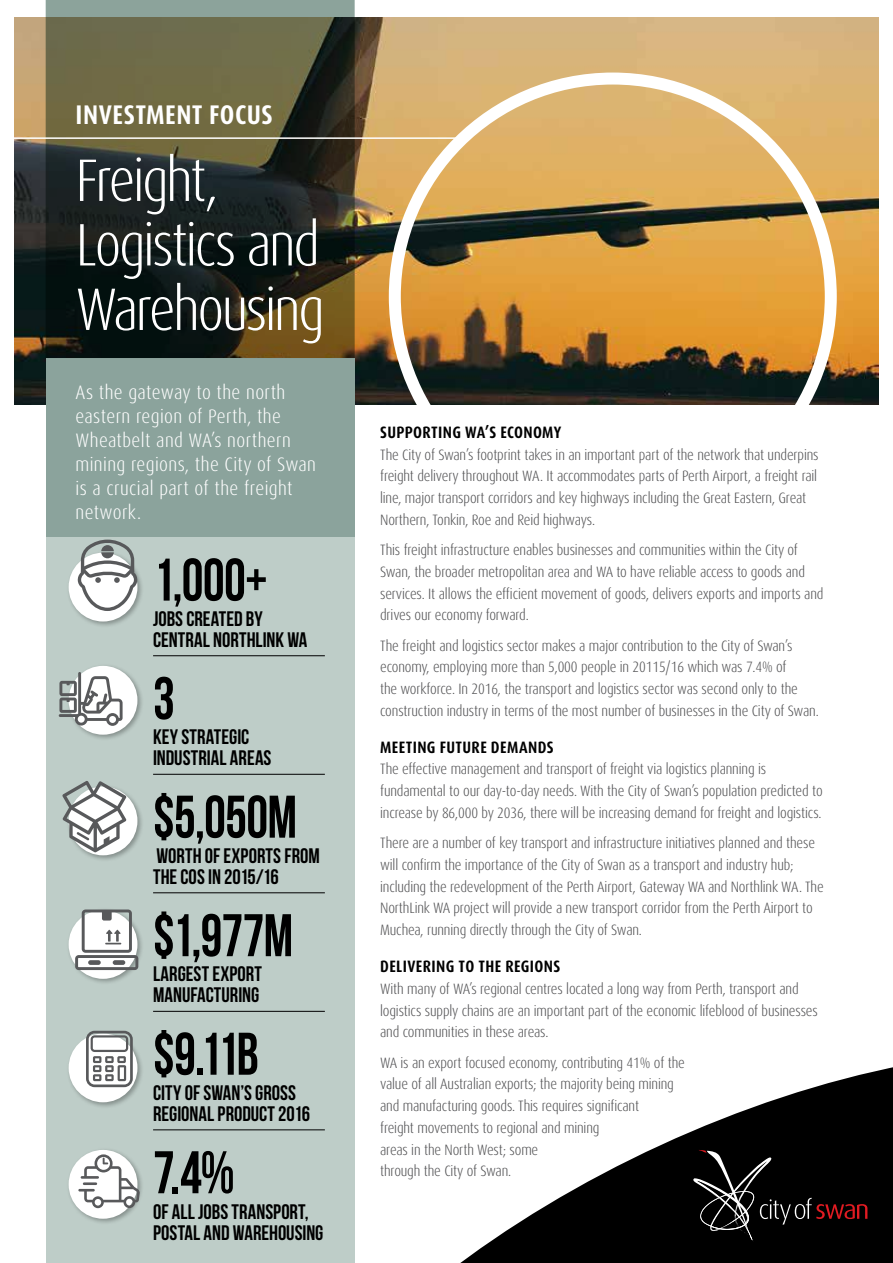
<style>
.page{position:relative;width:893px;height:1263px;background:#fff}
.page>*{position:absolute;margin:0;border:0;box-sizing:border-box;transform-origin:0 0}
.t1{font:60px "Bebas Neue";letter-spacing:-.01em;color:#000;scale:.91 1}
.t2{font:300 condensed 60px/64.5px "Dax OT";letter-spacing:-.04em;color:#fff}
.t3{font:700 condensed 27px "Dax OT";letter-spacing:.015em;color:#fff}
.t4{font:21px/21px "Bebas Neue";color:#000}
.t5{font:300 condensed 19.5px/24px "Dax OT";letter-spacing:.02em;color:#fff}
.t6{font:700 condensed 16.5px "Dax OT";letter-spacing:.02em;color:#000}
.t7{font:300 condensed 15px/21.8px "Dax OT";letter-spacing:-.01em;color:#4d4d4f}
</style>
<div class="page">
<img style="left:15px;top:17px;width:863px;height:388px">
<svg style="left:460px;top:1067px;width:433px;height:196px"></svg>
<svg style="left:693px;top:1150px;width:174px;height:91px;background:#161313"></svg>
<div style="left:46px;top:537px;width:309px;height:726px;background:#becdc8"></div>
<hr style="left:153px;top:655px;width:172px;height:1px;background:#000">
<hr style="left:153px;top:774px;width:172px;height:1px;background:#000">
<hr style="left:153px;top:892px;width:172px;height:1px;background:#000">
<hr style="left:153px;top:1011px;width:172px;height:1px;background:#000">
<hr style="left:153px;top:1129px;width:172px;height:1px;background:#000">
<div style="left:66px;top:550px;width:78px;height:78px;background:#000;opacity:.3"></div>
<div style="left:69px;top:553px;width:68px;height:68px;background:#fff;border-radius:50%"></div>
<div style="left:66px;top:663px;width:78px;height:79px;background:#000;opacity:.3"></div>
<div style="left:69px;top:666px;width:68px;height:69px;background:#fff;border-radius:50%"></div>
<div style="left:66px;top:784px;width:78px;height:78px;background:#000;opacity:.3"></div>
<div style="left:69px;top:786px;width:68px;height:69px;background:#fff;border-radius:50%"></div>
<div style="left:66px;top:907px;width:78px;height:79px;background:#000;opacity:.3"></div>
<div style="left:69px;top:910px;width:68px;height:69px;background:#fff;border-radius:50%"></div>
<div style="left:66px;top:1031px;width:78px;height:78px;background:#000;opacity:.3"></div>
<div style="left:69px;top:1033px;width:68px;height:69px;background:#fff;border-radius:50%"></div>
<div style="left:66px;top:1147px;width:78px;height:78px;background:#000;opacity:.3"></div>
<div style="left:69px;top:1150px;width:68px;height:69px;background:#fff;border-radius:50%"></div>
<div style="left:46px;top:358px;width:309px;height:179px;background:#8ba39c"></div>
<div style="left:389px;top:73px;width:448px;height:447px;border:12px solid #fff;border-radius:50%"></div>
<svg style="left:46px;top:0;width:309px;height:358px;background:#3e402e"></svg>
<hr style="left:0;top:137px;width:466px;height:2px;background:#fff">
<svg style="left:78px;top:1154px;width:62px;height:54px"></svg>
<svg style="left:62px;top:781px;width:64px;height:71px"></svg>
<svg style="left:59px;top:672px;width:64px;height:54px"></svg>
<svg style="left:75px;top:909px;width:63px;height:61px"></svg>
<div style="left:88px;top:960px;width:13px;height:5px;background:#58595b;border-radius:2px"></div>
<div style="left:113px;top:960px;width:12px;height:5px;background:#58595b;border-radius:2px"></div>
<svg style="left:86px;top:1031px;width:47px;height:56px"></svg>
<svg style="left:78px;top:540px;width:59px;height:71px"></svg>
<h2 class="t3" style="left:76px;top:97px;width:199px">INVESTMENT FOCUS</h2>
<h1 class="t2" style="left:75px;top:148px;width:251px">Freight,<br>Logistics and<br>Warehousing</h1>
<h3 class="t5" style="left:75px;top:380px;width:242px">As the gateway to the north eastern region of Perth, the<br>Wheatbelt and WA’s northern mining regions, the City of Swan is a crucial part of the freight network.</h3>
<h1 class="t1" style="left:153px;top:547px;width:127px">1,000+</h1>
<h3 class="t4" style="left:153px;top:608px;width:156px">JOBS CREATED BY<br>CENTRAL NORTHLINK WA</h3>
<h1 class="t1" style="left:153px;top:665px;width:25px">3</h1>
<h3 class="t4" style="left:153px;top:726px;width:120px">KEY STRATEGIC<br>INDUSTRIAL AREAS</h3>
<h1 class="t1" style="left:153px;top:784px;width:160px">$5,050M</h1>
<h3 class="t4" style="left:153px;top:845px;width:168px">WORTH OF EXPORTS FROM<br>THE COS IN 2015/16</h3>
<h1 class="t1" style="left:153px;top:902px;width:155px">$1,977M</h1>
<h3 class="t4" style="left:153px;top:963px;width:110px">LARGEST EXPORT<br>MANUFACTURING</h3>
<h1 class="t1" style="left:153px;top:1021px;width:118px">$9.11B</h1>
<h3 class="t4" style="left:153px;top:1082px;width:158px">CITY OF SWAN’S GROSS<br>REGIONAL PRODUCT 2016</h3>
<h1 class="t1" style="left:153px;top:1139px;width:91px">7.4%</h1>
<h3 class="t4" style="left:153px;top:1200px;width:172px">OF ALL JOBS TRANSPORT,<br>POSTAL AND WAREHOUSING</h3>
<p class="t6" style="left:380px;top:421px;width:183px">SUPPORTING WA’S ECONOMY</p>
<p class="t7" style="left:380px;top:444px;width:440px">The City of Swan’s footprint takes in an important part of the network that underpins freight delivery throughout WA. It accommodates parts of Perth Airport, a freight rail line, major transport corridors and key highways including the Great Eastern, Great Northern, Tonkin, Roe and Reid highways.</p>
<p class="t7" style="left:380px;top:539px;width:445px">This freight infrastructure enables businesses and communities within the City of Swan, the broader metropolitan area and WA to have reliable access to goods and services. It allows the efficient movement of goods, delivers exports and imports and drives our economy forward.</p>
<p class="t7" style="left:380px;top:635px;width:440px">The freight and logistics sector makes a major contribution to the City of Swan’s economy, employing more than 5,000 people in 20115/16 which was 7.4% of<br>the workforce. In 2016, the transport and logistics sector was second only to the construction industry in terms of the most number of businesses in the City of Swan.</p>
<p class="t6" style="left:380px;top:736px;width:175px">MEETING FUTURE DEMANDS</p>
<p class="t7" style="left:380px;top:758px;width:444px">The effective management and transport of freight via logistics planning is fundamental to our day-to-day needs. With the City of Swan’s population predicted to increase by 86,000 by 2036, there will be increasing demand for freight and logistics.</p>
<p class="t7" style="left:380px;top:832px;width:445px">There are a number of key transport and infrastructure initiatives planned and these will confirm the importance of the City of Swan as a transport and industry hub; including the redevelopment of the Perth Airport, Gateway WA and Northlink WA. The NorthLink WA project will provide a new transport corridor from the Perth Airport to Muchea, running directly through the City of Swan.</p>
<p class="t6" style="left:380px;top:956px;width:182px">DELIVERING TO THE REGIONS</p>
<p class="t7" style="left:380px;top:978px;width:439px">With many of WA’s regional centres located a long way from Perth, transport and logistics supply chains are an important part of the economic lifeblood of businesses and communities in these areas.</p>
<p class="t7" style="left:380px;top:1051px;width:306px">WA is an export focused economy, contributing 41% of the value of all Australian exports; the majority being mining and manufacturing goods. This requires significant<br>freight movements to regional and mining<br>areas in the North West; some<br>through the City of Swan.</p>
</div>
